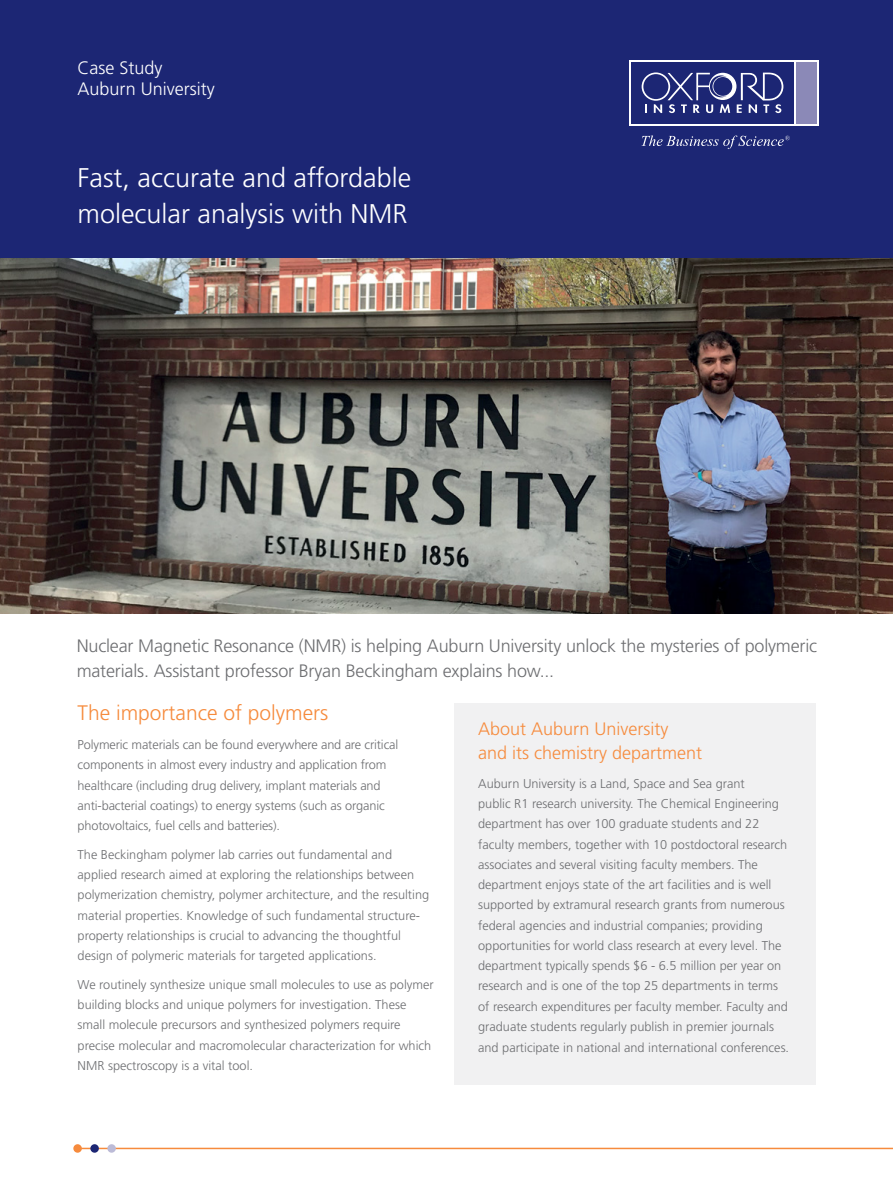
<style>
.page{position:relative;width:893px;height:1191px;background:#fff}
.page>*{position:absolute;margin:0;border:0;box-sizing:border-box;transform-origin:0 0}
.t1{font:300 27px/36px "Frutiger";color:#fff}
.t2{font:300 21px "Frutiger";color:#f68b3d}
.t3{font:300 18px/25.5px "Frutiger";letter-spacing:-.01em;color:#6d6e71}
.t4{font:300 18px/24px "Frutiger";color:#f68b3d}
.t5{font:300 18px/21.6px "Frutiger";color:#fff}
.t6{font:300 12.75px/20.2px "Frutiger";color:#6d6e71}
</style>
<div class="page">
<div style="left:0;top:0;width:893px;height:258px;background:#1c2674"></div>
<img style="left:0;top:258px;width:893px;height:356px">
<hr style="left:77px;top:1147px;width:816px;height:2px;background:#f68b3d">
<div style="left:73px;top:1144px;width:9px;height:8px;background:#f68b3d;border-radius:50%"></div>
<div style="left:90px;top:1144px;width:9px;height:8px;background:#1c2674;border-radius:50%"></div>
<div style="left:107px;top:1144px;width:9px;height:8px;background:#bcbbd7;border-radius:50%"></div>
<div style="left:629px;top:60px;width:190px;height:65px;background:linear-gradient(to bottom,#fff,#fff)"></div>
<div style="left:631px;top:62px;width:163px;height:61px;background:#1c2674"></div>
<div style="left:796px;top:62px;width:21px;height:61px;background:#8b89b7"></div>
<svg style="left:642px;top:72px;width:141px;height:41px"></svg>
<svg style="left:641px;top:135px;width:149px;height:14px"></svg>
<div style="left:454px;top:703px;width:362px;height:382px;background:#f1f1f2"></div>
<h3 class="t5" style="left:78px;top:57px;width:139px">Case Study<br>Auburn University</h3>
<h1 class="t1" style="left:78px;top:160px;width:335px">Fast, accurate and affordable molecular analysis with NMR</h1>
<h3 class="t3" style="left:77px;top:633px;width:742px">Nuclear Magnetic Resonance (NMR) is helping Auburn University unlock the mysteries of polymeric materials. Assistant professor Bryan Beckingham explains how...</h3>
<h2 class="t2" style="left:78px;top:701px;width:252px">The importance of polymers</h2>
<p class="t6" style="left:78px;top:734px;width:322px">Polymeric materials can be found everywhere and are critical components in almost every industry and application from healthcare (including drug delivery, implant materials and anti-bacterial coatings) to energy systems (such as organic photovoltaics, fuel cells and batteries).</p>
<p class="t6" style="left:78px;top:844px;width:353px">The Beckingham polymer lab carries out fundamental and applied research aimed at exploring the relationships between polymerization chemistry, polymer architecture, and the resulting material properties. Knowledge of such fundamental structure&shy;property relationships is crucial to advancing the thoughtful design of polymeric materials for targeted applications.</p>
<p class="t6" style="left:78px;top:974px;width:358px">We routinely synthesize unique small molecules to use as polymer building blocks and unique polymers for investigation. These small molecule precursors and synthesized polymers require precise molecular and macromolecular characterization for which NMR spectroscopy is a vital tool.</p>
<h3 class="t4" style="left:478px;top:717px;width:225px">About Auburn University<br>and its chemistry department</h3>
<p class="t6" style="left:478px;top:773px;width:312px">Auburn University is a Land, Space and Sea grant<br>public R1 research university. The Chemical Engineering department has over 100 graduate students and 22 faculty members, together with 10 postdoctoral research associates and several visiting faculty members. The department enjoys state of the art facilities and is well supported by extramural research grants from numerous federal agencies and industrial companies; providing opportunities for world class research at every level. The department typically spends $6 - 6.5 million per year on research and is one of the top 25 departments in terms of research expenditures per faculty member. Faculty and graduate students regularly publish in premier journals and participate in national and international conferences.</p>
</div>
